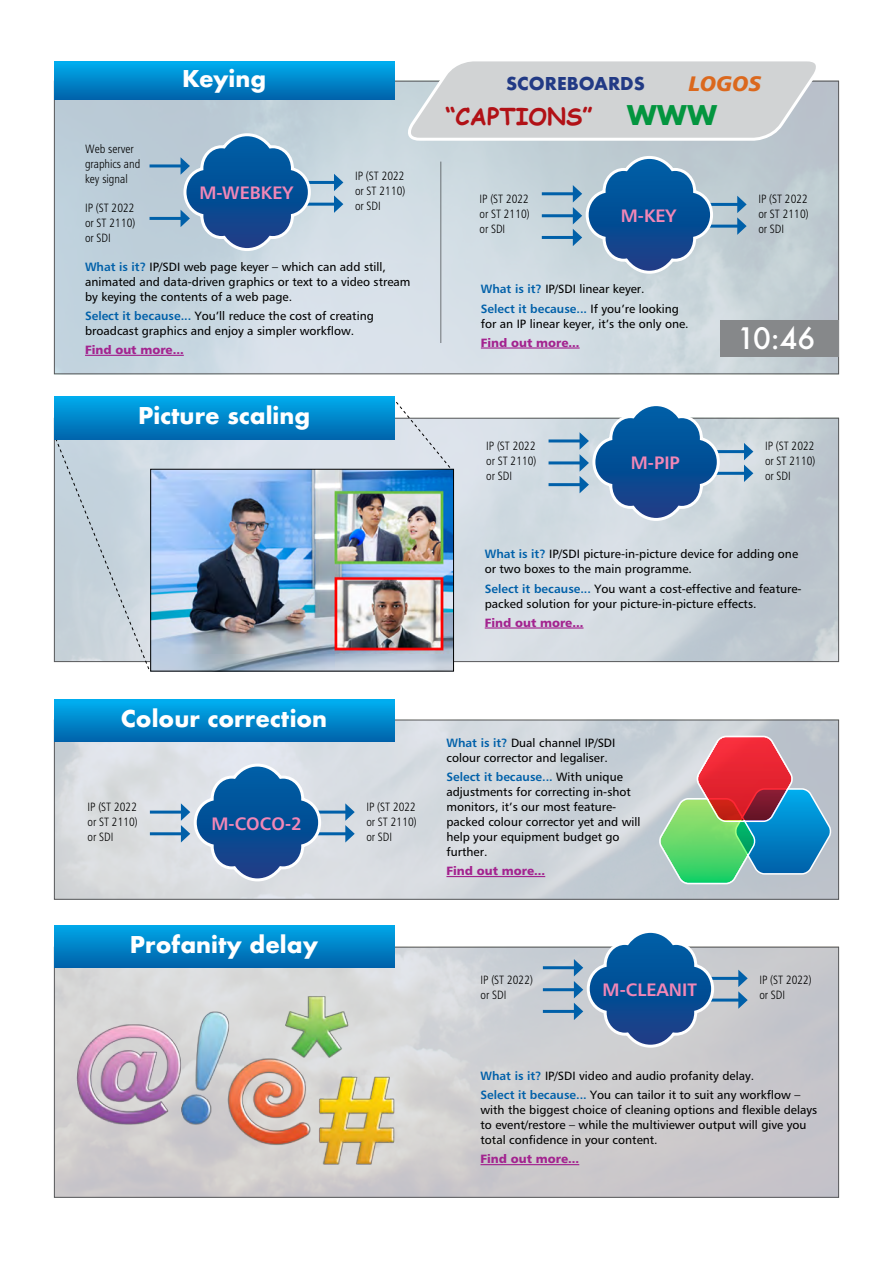
<style>
.page{position:relative;width:893px;height:1263px;background:#fff}
.page>*{position:absolute;margin:0;border:0;box-sizing:border-box;transform-origin:0 0}
.t1{font:500 28.8px "Futura";color:#fff}
.t2{font:700 26.4px "Futura";color:#03953f}
.t3{font:700 23.4px "Comic Sans MS";color:#b11116}
.t4{font:700 22.5px "Futura";color:#fff}
.t5{font:21px "Humanist 777 BT Black Italic B";color:#db681d}
.t6{font:18px "Humanist 777 BT Bold B";color:#f287b7}
.t7{font:700 17.25px "Futura";color:#223a85}
.t8{font:12px/15px "Humanist 777 BT Roman B";color:#000}
.t9{font:12px/15px "Humanist 777 BT Light Condensed B";color:#000;text-align:justify}
.t10{font:12px "Humanist 777 BT Black B";color:#a3238f}
.t11{font:12px "Humanist 777 BT Bold B";color:#0060a9}
.s1{font-family:"Humanist 777 BT Bold B";color:#0060a9}
.s2{font-family:"Humanist 777 BT Roman B";color:#000}
</style>
<div class="page">
<img style="left:150px;top:420px;width:687px;height:240px">
<img style="left:56px;top:949px;width:781px;height:247px">
<img style="left:56px;top:722px;width:781px;height:176px">
<div style="left:54px;top:720px;width:785px;height:180px;border:1px solid #58595b"></div>
<img style="left:56px;top:83px;width:781px;height:289px">
<svg style="left:402px;top:61px;width:423px;height:81px;background:#d2d5d7"></svg>
<hr style="left:485px;top:627px;width:98px;height:2px;background:#a3238f">
<hr style="left:713px;top:472px;width:34px;height:3px;background:#0060a9">
<hr style="left:713px;top:450px;width:34px;height:3px;background:#0060a9">
<svg style="left:744px;top:443px;width:9px;height:39px"></svg>
<hr style="left:549px;top:483px;width:33px;height:3px;background:#0060a9">
<hr style="left:549px;top:461px;width:33px;height:3px;background:#0060a9">
<hr style="left:549px;top:439px;width:33px;height:3px;background:#0060a9">
<svg style="left:580px;top:406px;width:141px;height:116px;background:#608db8"></svg>
<hr style="left:446px;top:876px;width:99px;height:1px;background:#a3238f">
<hr style="left:707px;top:998px;width:34px;height:3px;background:#0060a9">
<hr style="left:707px;top:977px;width:34px;height:3px;background:#0060a9">
<svg style="left:738px;top:970px;width:10px;height:39px"></svg>
<hr style="left:543px;top:1010px;width:34px;height:3px;background:#0060a9">
<hr style="left:543px;top:988px;width:34px;height:3px;background:#0060a9">
<hr style="left:543px;top:966px;width:34px;height:3px;background:#0060a9">
<svg style="left:574px;top:932px;width:142px;height:117px;background:#618bb5"></svg>
<hr style="left:480px;top:1164px;width:99px;height:1px;background:#a3238f">
<svg style="left:392px;top:397px;width:63px;height:76px"></svg>
<svg style="left:55px;top:439px;width:95px;height:231px;background:#c7d3dc"></svg>
<div style="left:54px;top:699px;width:340px;height:43px;background:linear-gradient(to bottom,#00b2f2,#0061a8)"></div>
<hr style="left:314px;top:832px;width:34px;height:3px;background:#0060a9">
<hr style="left:314px;top:810px;width:34px;height:3px;background:#0060a9">
<svg style="left:345px;top:803px;width:10px;height:39px"></svg>
<hr style="left:150px;top:832px;width:34px;height:3px;background:#0060a9">
<hr style="left:150px;top:810px;width:34px;height:3px;background:#0060a9">
<svg style="left:181px;top:762px;width:142px;height:121px;background:#6992bb"></svg>
<svg style="left:657px;top:735px;width:176px;height:150px;background:#919c97"></svg>
<img style="left:67px;top:990px;width:346px;height:186px">
<div style="left:54px;top:925px;width:340px;height:43px;background:linear-gradient(to bottom,#00a8e9,#0060a7)"></div>
<hr style="left:85px;top:355px;width:99px;height:1px;background:#a3238f">
<hr style="left:150px;top:164px;width:33px;height:3px;background:#0060a9">
<hr style="left:150px;top:217px;width:33px;height:3px;background:#0060a9">
<hr style="left:303px;top:203px;width:34px;height:3px;background:#0060a9">
<hr style="left:303px;top:181px;width:34px;height:3px;background:#0060a9">
<svg style="left:334px;top:174px;width:9px;height:39px"></svg>
<svg style="left:181px;top:132px;width:131px;height:121px;background:#5686b4"></svg>
<hr style="left:481px;top:347px;width:99px;height:2px;background:#a3238f">
<hr style="left:706px;top:225px;width:34px;height:3px;background:#0060a9">
<hr style="left:706px;top:203px;width:34px;height:3px;background:#0060a9">
<svg style="left:737px;top:196px;width:10px;height:39px"></svg>
<hr style="left:542px;top:236px;width:33px;height:3px;background:#0060a9">
<hr style="left:542px;top:214px;width:33px;height:3px;background:#0060a9">
<hr style="left:542px;top:192px;width:33px;height:3px;background:#0060a9">
<svg style="left:573px;top:154px;width:141px;height:121px;background:#5e8bb5"></svg>
<div style="left:720px;top:320px;width:119px;height:37px;background:#86888a"></div>
<div style="left:54px;top:61px;width:340px;height:39px;background:linear-gradient(to bottom,#00aff0,#0060a8)"></div>
<hr style="left:440px;top:162px;width:1px;height:181px;background:#000">
<div style="left:54px;top:397px;width:340px;height:42px;background:linear-gradient(to bottom,#00aaeb,#0066ad)"></div>
<img style="left:152px;top:471px;width:300px;height:198px">
<div style="left:150px;top:469px;width:304px;height:202px;border:1px solid #000"></div>
<h3 class="t4" style="left:182px;top:62px;width:85px">Keying</h3>
<h3 class="t7" style="left:506px;top:71px;width:140px">SCOREBOARDS</h3>
<h3 class="t5" style="left:688px;top:70px;width:74px">LOGOS</h3>
<p class="t9" style="left:85px;top:141px;width:57px;text-align:left">Web server graphics and key signal</p>
<p class="t9" style="left:85px;top:200px;width:52px">IP (ST 2022 or ST 2110) or SDI</p>
<h3 class="t6" style="left:200px;top:182px;width:95px">M-WEBKEY</h3>
<p class="t9" style="left:355px;top:168px;width:52px">IP (ST 2022 or ST 2110) or SDI</p>
<p class="t8" style="left:85px;top:259px;width:327px"><span class="s1">What is it?</span> IP/SDI web page keyer – which can add still, animated and data-driven graphics or text to a video stream by keying the contents of a web page.</p>
<p class="t8" style="left:85px;top:308px;width:290px"><span class="s1">Select it because...</span> You’ll reduce the cost of creating broadcast graphics and enjoy a simpler workflow.</p>
<p class="t10" style="left:85px;top:342px;width:100px">Find out more...</p>
<h3 class="t4" style="left:138px;top:399px;width:174px">Picture scaling</h3>
<h3 class="t3" style="left:445px;top:99px;width:149px">“CAPTIONS”</h3>
<h2 class="t2" style="left:627px;top:96px;width:92px">WWW</h2>
<p class="t9" style="left:479px;top:191px;width:52px">IP (ST 2022 or ST 2110) or SDI</p>
<h3 class="t6" style="left:621px;top:204px;width:57px">M-KEY</h3>
<p class="t8" style="left:481px;top:281px;width:165px"><span class="s1">What is it?</span> IP/SDI linear keyer.</p>
<p class="t11" style="left:481px;top:301px;width:200px">Select it because... <span class="s2">If you’re looking</span></p>
<p class="t8" style="left:481px;top:316px;width:209px">for an IP linear keyer, it’s the only one.</p>
<p class="t10" style="left:481px;top:335px;width:100px">Find out more...</p>
<p class="t9" style="left:758px;top:191px;width:52px">IP (ST 2022 or ST 2110) or SDI</p>
<h1 class="t1" style="left:737px;top:319px;width:80px">10:46</h1>
<p class="t9" style="left:486px;top:438px;width:52px">IP (ST 2022 or ST 2110) or SDI</p>
<h3 class="t6" style="left:631px;top:452px;width:50px">M-PIP</h3>
<p class="t9" style="left:765px;top:438px;width:52px">IP (ST 2022 or ST 2110) or SDI</p>
<p class="t8" style="left:485px;top:546px;width:315px"><span class="s1">What is it?</span> IP/SDI picture-in-picture device for adding one or two boxes to the main programme.</p>
<p class="t8" style="left:485px;top:581px;width:318px"><span class="s1">Select it because...</span> You want a cost-effective and feature&shy;packed solution for your picture-in-picture effects.</p>
<p class="t10" style="left:485px;top:615px;width:100px">Find out more...</p>
<h3 class="t4" style="left:121px;top:702px;width:208px">Colour correction</h3>
<p class="t9" style="left:88px;top:799px;width:52px">IP (ST 2022 or ST 2110) or SDI</p>
<h3 class="t6" style="left:212px;top:812px;width:92px">M-COCO-2</h3>
<h3 class="t4" style="left:130px;top:928px;width:190px">Profanity delay</h3>
<p class="t9" style="left:366px;top:799px;width:52px">IP (ST 2022 or ST 2110) or SDI</p>
<p class="t8" style="left:446px;top:735px;width:170px"><span class="s1">What is it?</span> Dual channel IP/SDI colour corrector and legaliser.</p>
<p class="t11" style="left:446px;top:769px;width:178px">Select it because... <span class="s2">With unique</span></p>
<p class="t8" style="left:446px;top:784px;width:196px">adjustments for correcting in-shot monitors, it’s our most feature&shy;packed colour corrector yet and will help your equipment budget go further.</p>
<p class="t10" style="left:446px;top:863px;width:100px">Find out more...</p>
<p class="t9" style="left:480px;top:973px;width:54px">IP (ST 2022) or SDI</p>
<h3 class="t6" style="left:603px;top:978px;width:96px">M-CLEANIT</h3>
<p class="t9" style="left:759px;top:972px;width:54px">IP (ST 2022) or SDI</p>
<p class="t8" style="left:480px;top:1066px;width:321px;line-height:19.2px"><span class="s1">What is it?</span> IP/SDI video and audio profanity delay.<br><span class="s1">Select it because...</span> You can tailor it to suit any workflow –</p>
<p class="t8" style="left:480px;top:1102px;width:338px">with the biggest choice of cleaning options and flexible delays to event/restore – while the multiviewer output will give you total confidence in your content.</p>
<p class="t10" style="left:480px;top:1151px;width:100px">Find out more...</p>
</div>
